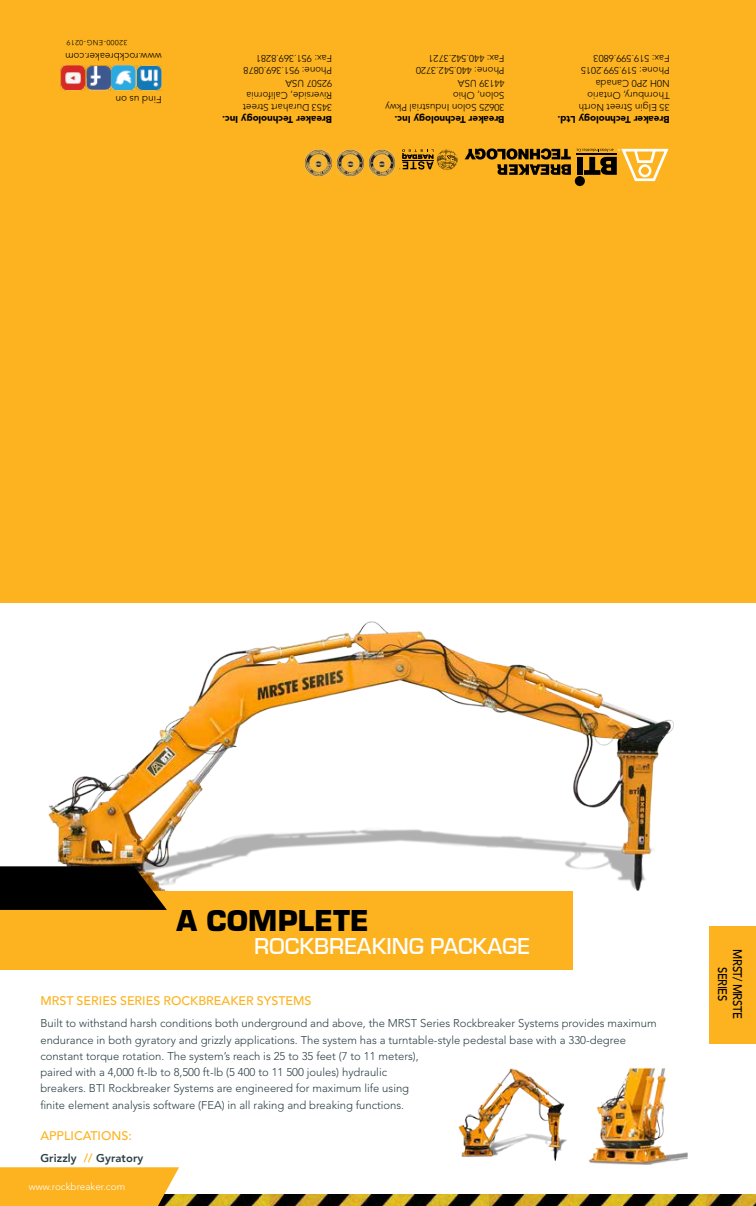
<style>
.page{position:relative;width:756px;height:1206px;background:#fff}
.page>*{position:absolute;margin:0;border:0;box-sizing:border-box;transform-origin:0 0}
.t1{font:900 31.25px "Eurostile";letter-spacing:.01em;color:#000}
.t2{font:500 23.75px "Eurostile";color:#fff}
.t3{font:500 12.5px "Avenir LT";color:#fcb31f}
.t4{font:500 12.5px/15px "Avenir LT";letter-spacing:-.04em;color:#000;text-align:center;scale:.9 1}
.t5{font:300 11.25px/16.2px "Avenir LT Std";color:#2b3e42}
.t6{font:800 11.25px "Avenir LT";letter-spacing:.01em;color:#2b3e42}
.t7{font:300 10px "Avenir LT Std";color:#000}
.t8{font:300 10px "Avenir LT Std";color:#fff}
.t9{font:300 9.75px/12.2px "Avenir LT Std";color:#000}
.t10{font:900 9.75px "Avenir LT Std";color:#000}
.t11{font:300 7.38px "Avenir LT Std";letter-spacing:.06em;color:#000}
.s1{color:#fcb31f}
</style>
<div class="page">
<div style="left:0;top:0;width:756px;height:603px;background:#fcb31f"></div>
<svg style="left:399px;top:149px;width:59px;height:21px"></svg>
<svg style="left:465px;top:148px;width:204px;height:33px"></svg>
<div style="left:575px;top:176px;width:10px;height:10px;background:#000;border-radius:50%"></div>
<img style="left:369px;top:149px;width:26px;height:28px">
<img style="left:337px;top:149px;width:27px;height:28px">
<img style="left:61px;top:65px;width:101px;height:25px">
<img style="left:305px;top:149px;width:27px;height:28px">
<img style="left:179px;top:1194px;width:577px;height:12px">
<svg style="left:0;top:1167px;width:179px;height:39px;background:#f7b326"></svg>
<div style="left:709px;top:926px;width:47px;height:118px;background:#fcb31f"></div>
<img style="left:48px;top:621px;width:626px;height:271px">
<div style="left:0;top:892px;width:573px;height:78px;background:#fcb31f"></div>
<svg style="left:0;top:866px;width:167px;height:44px;background:#15110c"></svg>
<img style="left:458px;top:1068px;width:230px;height:97px">
<p class="t11" style="left:127px;top:47px;width:62px;rotate:-180deg">32000-ENG-0219</p>
<p class="t7" style="left:162px;top:62px;width:98px;rotate:-180deg">www.rockbreaker.com</p>
<p class="t7" style="left:162px;top:106px;width:48px;rotate:-180deg">Find us on</p>
<p class="t9" style="left:332px;top:113px;width:91px;rotate:-180deg">3453 Durahart Street<br>Riverside, California<br>92507 USA<br>Phone: 951.369.0878<br>Fax: 951.369.8281</p>
<p class="t10" style="left:332px;top:126px;width:112px;rotate:-180deg">Breaker Technology Inc.</p>
<p class="t9" style="left:505px;top:113px;width:121px;rotate:-180deg">30625 Solon Industrial Pkwy<br>Solon, Ohio<br>44139 USA<br>Phone: 440.542.3720<br>Fax: 440.542.3721</p>
<p class="t10" style="left:505px;top:126px;width:112px;rotate:-180deg">Breaker Technology Inc.</p>
<p class="t9" style="left:670px;top:113px;width:92px;rotate:-180deg">35 Elgin Street North<br>Thornbury, Ontario<br>N0H 2P0 Canada<br>Phone: 519.599.2015<br>Fax: 519.599.6803</p>
<p class="t10" style="left:670px;top:126px;width:114px;rotate:-180deg">Breaker Technology Ltd.</p>
<h1 class="t1" style="left:177px;top:903px;width:193px">A COMPLETE</h1>
<h2 class="t2" style="left:254px;top:933px;width:277px">ROCKBREAKING PACKAGE</h2>
<p class="t3" style="left:40px;top:994px;width:273px">MRST SERIES SERIES ROCKBREAKER SYSTEMS</p>
<p class="t5" style="left:40px;top:1015px;width:618px">Built to withstand harsh conditions both underground and above, the MRST Series Rockbreaker Systems provides maximum endurance in both gyratory and grizzly applications. The system has a turntable-style pedestal base with a 330-degree constant torque rotation. The system’s reach is 25 to 35 feet (7 to 11 meters),<br>paired with a 4,000 ft-lb to 8,500 ft-lb (5 400 to 11 500 joules) hydraulic<br>breakers. BTI Rockbreaker Systems are engineered for maximum life using<br>finite element analysis software (FEA) in all raking and breaking functions.</p>
<p class="t3" style="left:40px;top:1128px;width:93px">APPLICATIONS:</p>
<p class="t6" style="left:40px;top:1151px;width:105px">Grizzly <span class="s1">//</span> Gyratory</p>
<p class="t8" style="left:29px;top:1181px;width:98px">www.rockbreaker.com</p>
<p class="t4" style="left:745px;top:949px;width:78px;rotate:90deg">MRST/ MRSTE<br>SERIES</p>
</div>
